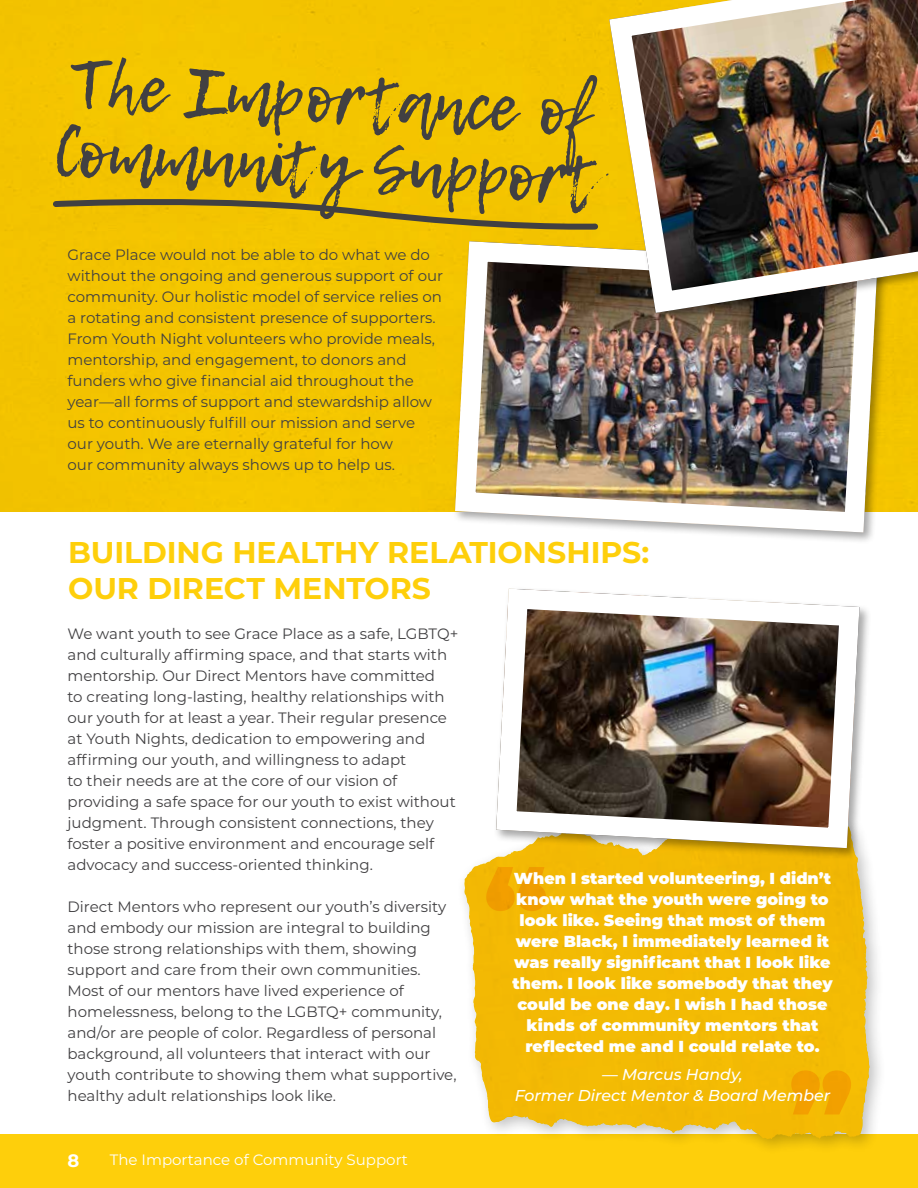
<style>
.page{position:relative;width:918px;height:1188px;background:#fff}
.page>*{position:absolute;margin:0;border:0;box-sizing:border-box;transform-origin:0 0}
.t1{font:67.5px/67.5px "Lemon Tuesday";color:#414042}
.t2{font:700 30px/36px "Montserrat";color:#fecf0b}
.t3{font:700 18px "Montserrat";color:#fff}
.t4{font:900 15.9px/21px "Montserrat";color:#fff;text-align:center}
.t5{font:italic 500 15.75px/21px "Montserrat";color:#fff;text-align:center}
.t6{font:15px/21px "Montserrat";color:#414042}
.t7{font:15px "Montserrat";color:#fff}
</style>
<div class="page">
<div style="left:0;top:0;width:918px;height:512px;background:#f3c400"></div>
<div style="left:0;top:1134px;width:918px;height:54px;background:#fecf0b"></div>
<svg style="left:50px;top:189px;width:548px;height:44px;background:#dab109"></svg>
<img style="left:445px;top:231px;width:443px;height:310px">
<img style="left:598px;top:0;width:320px;height:324px">
<div style="left:456px;top:807px;width:430px;height:349px;background:#000;opacity:.25"></div>
<svg style="left:464px;top:814px;width:406px;height:325px;background:#f2be16"></svg>
<svg style="left:486px;top:867px;width:60px;height:44px;background:#f0a501"></svg>
<svg style="left:791px;top:1070px;width:60px;height:44px;background:#f2a701"></svg>
<img style="left:486px;top:588px;width:384px;height:270px">
<h1 class="t1" style="left:59px;top:51px;width:548px;rotate:3deg">The Importance of<br>Community Support</h1>
<p class="t6" style="left:68px;top:243px;width:377px">Grace Place would not be able to do what we do without the ongoing and generous support of our community. Our holistic model of service relies on a rotating and consistent presence of supporters.<br>From Youth Night volunteers who provide meals, mentorship, and engagement, to donors and funders who give financial aid throughout the year—all forms of support and stewardship allow us to continuously fulfill our mission and serve our youth. We are eternally grateful for how<br>our community always shows up to help us.</p>
<h2 class="t2" style="left:68px;top:533px;width:583px">BUILDING HEALTHY RELATIONSHIPS:<br>OUR DIRECT MENTORS</h2>
<p class="t6" style="left:68px;top:623px;width:392px">We want youth to see Grace Place as a safe, LGBTQ+ and culturally affirming space, and that starts with mentorship. Our Direct Mentors have committed<br>to creating long-lasting, healthy relationships with our youth for at least a year. Their regular presence at Youth Nights, dedication to empowering and affirming our youth, and willingness to adapt<br>to their needs are at the core of our vision of providing a safe space for our youth to exist without judgment. Through consistent connections, they foster a positive environment and encourage self advocacy and success-oriented thinking.</p>
<p class="t6" style="left:68px;top:896px;width:391px">Direct Mentors who represent our youth’s diversity and embody our mission are integral to building those strong relationships with them, showing support and care from their own communities.<br>Most of our mentors have lived experience of homelessness, belong to the LGBTQ+ community, and/or are people of color. Regardless of personal background, all volunteers that interact with our youth contribute to showing them what supportive, healthy adult relationships look like.</p>
<p class="t4" style="left:512px;top:867px;width:322px">When I started volunteering, I didn’t know what the youth were going to look like. Seeing that most of them were Black, I immediately learned it was really significant that I look like them. I look like somebody that they could be one day. I wish I had those kinds of community mentors that reflected me and I could relate to.</p>
<p class="t5" style="left:515px;top:1063px;width:317px">— Marcus Handy,<br>Former Direct Mentor &amp; Board Member</p>
<p class="t3" style="left:68px;top:1147px;width:13px">8</p>
<p class="t7" style="left:110px;top:1150px;width:300px">The Importance of Community Support</p>
</div>
